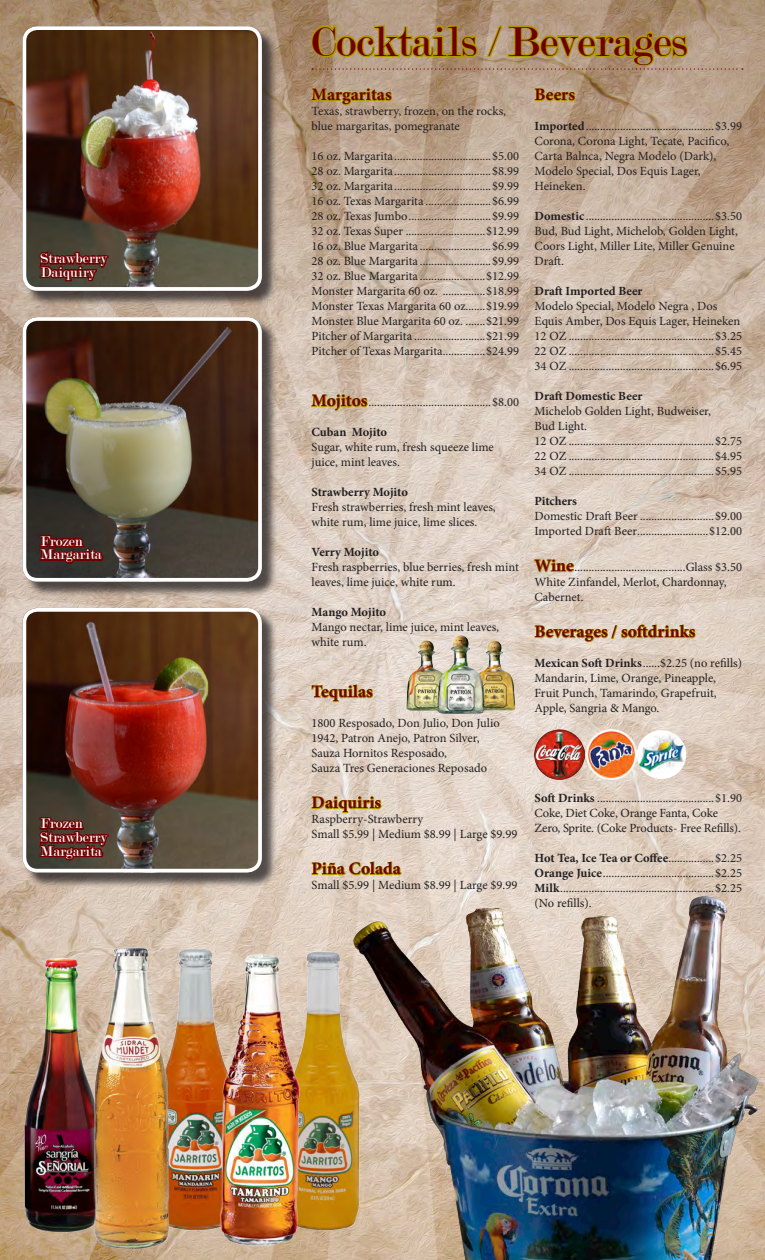
<style>
.page{position:relative;width:765px;height:1260px;background:#fff}
.page>*{position:absolute;margin:0;border:0;box-sizing:border-box;transform-origin:0 0}
.t1{font:45px "Modern";color:#700000}
.t2{font:700 17.5px "Minion Pro";color:#700000}
.t3{font:15px/13.8px "Modern";color:#fff}
.t4{font:12.5px/15px "Minion Pro";color:#231f20}
.t5{font:700 12.5px "Minion Pro";letter-spacing:-.005em;color:#231f20}
.s1{font-weight:700;font-size:17.5px;color:#700000}
.s2{font-weight:700}
.s3{font-weight:400}
</style>
<div class="page">
<img style="left:0;top:0;width:765px;height:1260px">
<svg style="left:311px;top:292px;width:57px;height:120px;background:#cdb9a0"></svg>
<svg style="left:311px;top:684px;width:63px;height:19px"></svg>
<svg style="left:311px;top:796px;width:71px;height:18px"></svg>
<svg style="left:311px;top:860px;width:92px;height:16px"></svg>
<svg style="left:534px;top:556px;width:41px;height:20px"></svg>
<svg style="left:534px;top:623px;width:162px;height:20px;background:#d0c088"></svg>
<svg style="left:310px;top:0;width:433px;height:106px;background:#b1976e"></svg>
<div style="left:24px;top:28px;width:254px;height:278px;background:#231f20;opacity:.75"></div>
<img style="left:22px;top:26px;width:240px;height:265px">
<div style="left:22px;top:26px;width:240px;height:265px;border:4px solid #fff;border-radius:13px"></div>
<div style="left:24px;top:319px;width:254px;height:278px;background:#231f20;opacity:.75"></div>
<img style="left:22px;top:317px;width:240px;height:265px">
<div style="left:22px;top:317px;width:240px;height:265px;border:4px solid #fff;border-radius:13px"></div>
<div style="left:24px;top:610px;width:254px;height:278px;background:#231f20;opacity:.75"></div>
<img style="left:22px;top:608px;width:240px;height:265px">
<div style="left:22px;top:608px;width:240px;height:265px;border:4px solid #fff;border-radius:13px"></div>
<svg style="left:38px;top:533px;width:67px;height:33px;background:#4f1916"></svg>
<svg style="left:38px;top:238px;width:72px;height:45px;background:#582b22"></svg>
<svg style="left:38px;top:816px;width:72px;height:46px;background:#5d201a"></svg>
<img style="left:354px;top:896px;width:405px;height:364px">
<img style="left:301px;top:950px;width:62px;height:282px">
<img style="left:174px;top:947px;width:45px;height:287px">
<img style="left:219px;top:947px;width:82px;height:306px">
<img style="left:22px;top:953px;width:69px;height:282px">
<img style="left:91px;top:944px;width:83px;height:306px">
<img style="left:535px;top:729px;width:151px;height:51px">
<img style="left:404px;top:634px;width:114px;height:82px">
<p class="t3" style="left:41px;top:252px;width:68px">Strawberry<br>Daiquiry</p>
<p class="t3" style="left:41px;top:534px;width:63px">Frozen<br>Margarita</p>
<p class="t3" style="left:41px;top:817px;width:68px">Frozen<br>Strawberry<br>Margarita</p>
<p class="t1" style="left:312px;top:19px;width:377px">Cocktails / Beverages</p>
<p class="t2" style="left:312px;top:83px;width:82px">Margaritas</p>
<p class="t4" style="left:312px;top:104px;width:196px">Texas, strawberry, frozen, on the rocks, blue margaritas, pomegranate</p>
<p class="t4" style="left:312px;top:149px;width:209px">16 oz. Margarita..................................$5.00</p>
<p class="t4" style="left:312px;top:164px;width:209px">28 oz. Margarita..................................$8.99</p>
<p class="t4" style="left:312px;top:179px;width:209px">32 oz. Margarita..................................$9.99</p>
<p class="t4" style="left:312px;top:194px;width:209px">16 oz. Texas Margarita .......................$6.99</p>
<p class="t4" style="left:312px;top:209px;width:209px">28 oz. Texas Jumbo.............................$9.99</p>
<p class="t4" style="left:312px;top:224px;width:209px">32 oz. Texas Super ............................$12.99</p>
<p class="t4" style="left:312px;top:239px;width:209px">16 oz. Blue Margarita .........................$6.99</p>
<p class="t4" style="left:312px;top:254px;width:209px">28 oz. Blue Margarita .........................$9.99</p>
<p class="t4" style="left:312px;top:269px;width:209px">32 oz. Blue Margarita .......................$12.99</p>
<p class="t4" style="left:312px;top:284px;width:209px">Monster Margarita 60 oz. ...............$18.99</p>
<p class="t4" style="left:312px;top:299px;width:209px">Monster Texas Margarita 60 oz.......$19.99</p>
<p class="t4" style="left:312px;top:314px;width:209px">Monster Blue Margarita 60 oz. .......$21.99</p>
<p class="t4" style="left:312px;top:329px;width:209px">Pitcher of Margarita .........................$21.99</p>
<p class="t4" style="left:312px;top:344px;width:209px">Pitcher of Texas Margarita...............$24.99</p>
<p class="t4" style="left:312px;top:395px;width:209px"><span class="s1">Mojitos</span>...........................................$8.00</p>
<p class="t5" style="left:312px;top:424px;width:77px">Cuban Mojito</p>
<p class="t4" style="left:312px;top:440px;width:184px">Sugar, white rum, fresh squeeze lime juice, mint leaves.</p>
<p class="t5" style="left:312px;top:484px;width:98px">Strawberry Mojito</p>
<p class="t4" style="left:312px;top:500px;width:186px">Fresh strawberries, fresh mint leaves, white rum, lime juice, lime slices.</p>
<p class="t5" style="left:312px;top:544px;width:69px">Verry Mojito</p>
<p class="t4" style="left:312px;top:560px;width:209px">Fresh raspberries, blue berries, fresh mint leaves, lime juice, white rum.</p>
<p class="t5" style="left:312px;top:604px;width:76px">Mango Mojito</p>
<p class="t4" style="left:312px;top:620px;width:189px">Mango nectar, lime juice, mint leaves, white rum.</p>
<p class="t2" style="left:312px;top:680px;width:63px">Tequilas</p>
<p class="t4" style="left:312px;top:716px;width:190px">1800 Resposado, Don Julio, Don Julio<br>1942, Patron Anejo, Patron Silver,</p>
<p class="t4" style="left:312px;top:746px;width:137px">Sauza Hornitos Resposado,</p>
<p class="t4" style="left:312px;top:761px;width:177px">Sauza Tres Generaciones Reposado</p>
<p class="t2" style="left:312px;top:791px;width:71px">Daiquiris</p>
<p class="t4" style="left:312px;top:812px;width:113px">Raspberry-Strawberry</p>
<p class="t4" style="left:312px;top:827px;width:207px">Small $5.99 | Medium $8.99 | Large $9.99</p>
<p class="t2" style="left:312px;top:857px;width:91px">Piña Colada</p>
<p class="t4" style="left:312px;top:878px;width:207px">Small $5.99 | Medium $8.99 | Large $9.99</p>
<p class="t2" style="left:535px;top:83px;width:42px">Beers</p>
<p class="t4" style="left:535px;top:119px;width:209px"><span class="s2">Imported</span>.............................................$3.99</p>
<p class="t4" style="left:535px;top:134px;width:196px">Corona, Corona Light, Tecate, Pacifico,</p>
<p class="t4" style="left:535px;top:149px;width:183px">Carta Balnca, Negra Modelo (Dark),</p>
<p class="t4" style="left:535px;top:164px;width:168px">Modelo Special, Dos Equis Lager,<br>Heineken.</p>
<p class="t4" style="left:535px;top:209px;width:209px"><span class="s2">Domestic</span>.............................................$3.50</p>
<p class="t4" style="left:535px;top:224px;width:205px">Bud, Bud Light, Michelob, Golden Light,</p>
<p class="t4" style="left:535px;top:239px;width:202px">Coors Light, Miller Lite, Miller Genuine<br>Draft.</p>
<p class="t5" style="left:535px;top:283px;width:110px">Draft Imported Beer</p>
<p class="t4" style="left:535px;top:299px;width:209px">Modelo Special, Modelo Negra , Dos<br>Equis Amber, Dos Equis Lager, Heineken<br>12 OZ ...................................................$3.25</p>
<p class="t4" style="left:535px;top:344px;width:209px">22 OZ ...................................................$5.45</p>
<p class="t4" style="left:535px;top:359px;width:209px">34 OZ ...................................................$6.95</p>
<p class="t5" style="left:535px;top:388px;width:109px">Draft Domestic Beer</p>
<p class="t4" style="left:535px;top:404px;width:178px">Michelob Golden Light, Budweiser,</p>
<p class="t4" style="left:535px;top:419px;width:54px">Bud Light.</p>
<p class="t4" style="left:535px;top:434px;width:209px">12 OZ ...................................................$2.75</p>
<p class="t4" style="left:535px;top:449px;width:209px">22 OZ ...................................................$4.95</p>
<p class="t4" style="left:535px;top:464px;width:209px">34 OZ ...................................................$5.95</p>
<p class="t5" style="left:535px;top:493px;width:44px">Pitchers</p>
<p class="t4" style="left:535px;top:509px;width:209px">Domestic Draft Beer ..........................$9.00</p>
<p class="t4" style="left:535px;top:524px;width:209px">Imported Draft Beer.........................$12.00</p>
<p class="t4" style="left:535px;top:560px;width:209px"><span class="s1">Wine</span>.......................................Glass $3.50</p>
<p class="t4" style="left:535px;top:575px;width:194px">White Zinfandel, Merlot, Chardonnay,<br>Cabernet.</p>
<p class="t2" style="left:535px;top:620px;width:162px">Beverages / softdrinks</p>
<p class="t4" style="left:535px;top:656px;width:209px"><span class="s2">Mexican Soft Drinks</span>......$2.25 (no refills)</p>
<p class="t4" style="left:535px;top:671px;width:184px;text-align:justify">Mandarin, Lime, Orange, Pineapple, Fruit Punch, Tamarindo, Grapefruit, Apple, Sangria &amp; Mango.</p>
<p class="t4" style="left:535px;top:791px;width:209px"><span class="s2">Soft Drinks</span> .........................................$1.90</p>
<p class="t4" style="left:535px;top:806px;width:208px">Coke, Diet Coke, Orange Fanta, Coke<br>Zero, Sprite. (Coke Products- Free Refills).</p>
<p class="t5" style="left:535px;top:850px;width:209px">Hot Tea, Ice Tea or Coffee<span class="s3">................$2.25</span></p>
<p class="t4" style="left:535px;top:866px;width:209px"><span class="s2">Orange Juice</span>.......................................$2.25</p>
<p class="t4" style="left:535px;top:881px;width:209px"><span class="s2">Milk</span>......................................................$2.25</p>
<p class="t4" style="left:535px;top:896px;width:59px">(No refills).</p>
</div>
